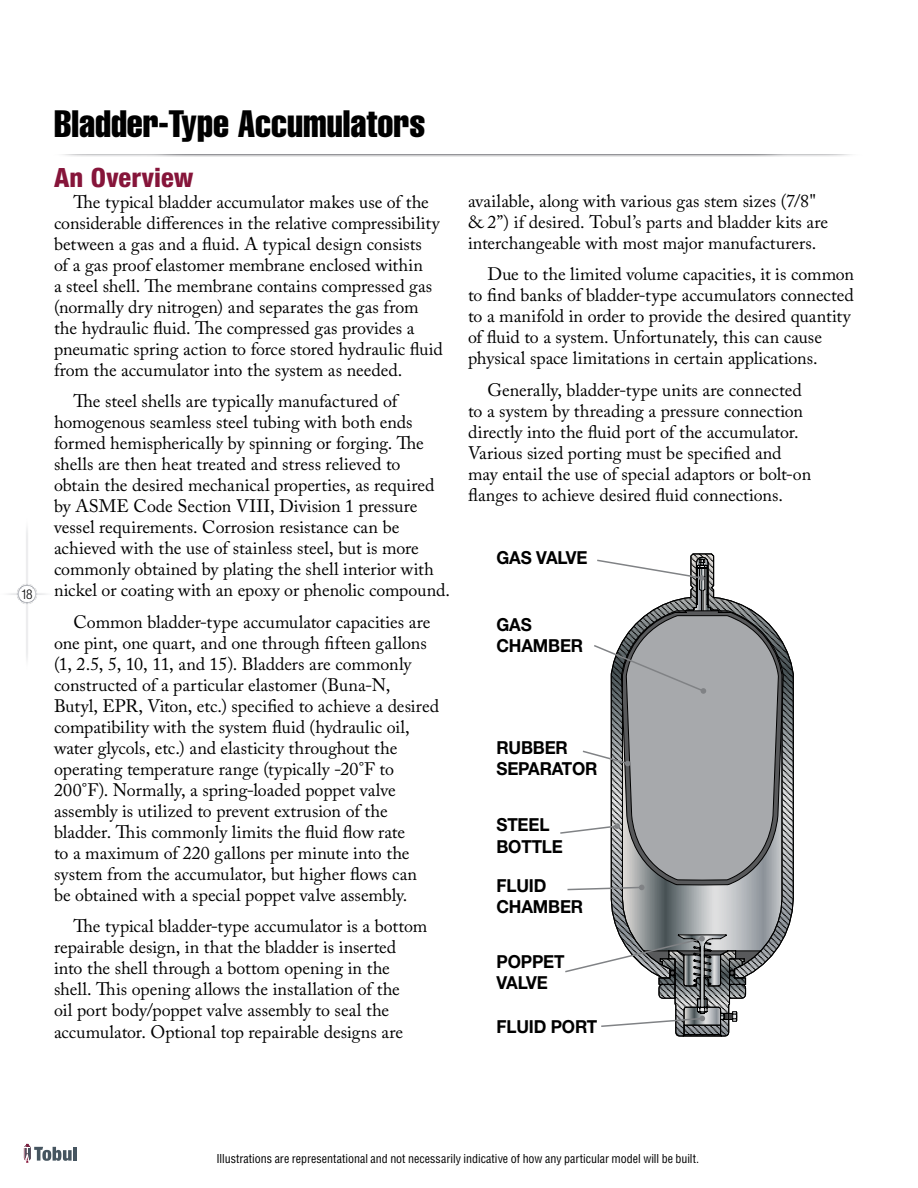
<style>
.page{position:relative;width:918px;height:1188px;background:#fff}
.page>*{position:absolute;margin:0;border:0;box-sizing:border-box;transform-origin:0 0}
.t1{font:extra-condensed 37.5px "Helvetica";color:#000}
.t2{font:28.5px "Helvetica Neue H87";letter-spacing:-.005em;color:#86153a}
.t3{font:18px/21px "Adobe Caslon Pro";letter-spacing:-.005em;color:#000}
.t4{font:700 18px/21.6px "Helvetica Neue";letter-spacing:-.01em;color:#000;scale:.95 1}
.t5{font:300 condensed 13.5px "Helvetica Neue";color:#000}
.t6{font:condensed 12px "Helvetica";color:#000}
</style>
<div class="page">
<img style="left:8px;top:528px;width:39px;height:132px">
<svg style="left:610px;top:553px;width:184px;height:414px"></svg>
<svg style="left:560px;top:557px;width:218px;height:334px"></svg>
<svg style="left:565px;top:935px;width:196px;height:102px"></svg>
<hr style="left:73px;top:1147px;width:4px;height:14px;background:#465560">
<svg style="left:23px;top:1143px;width:49px;height:20px"></svg>
<p class="t5" style="left:21px;top:586px;width:13px">18</p>
<h1 class="t1" style="left:54px;top:100px;width:373px">Bladder-Type Accumulators</h1>
<h2 class="t2" style="left:54px;top:158px;width:141px">An Overview</h2>
<p class="t3" style="left:54px;top:191px;width:390px;text-indent:19px">The typical bladder accumulator makes use of the considerable differences in the relative compressibility between a gas and a fluid. A typical design consists<br>of a gas proof elastomer membrane enclosed within<br>a steel shell. The membrane contains compressed gas (normally dry nitrogen) and separates the gas from the hydraulic fluid. The compressed gas provides a pneumatic spring action to force stored hydraulic fluid from the accumulator into the system as needed.</p>
<p class="t3" style="left:54px;top:391px;width:398px;text-indent:19px">The steel shells are typically manufactured of homogenous seamless steel tubing with both ends formed hemispherically by spinning or forging. The shells are then heat treated and stress relieved to obtain the desired mechanical properties, as required by ASME Code Section VIII, Division 1 pressure vessel requirements. Corrosion resistance can be achieved with the use of stainless steel, but is more commonly obtained by plating the shell interior with nickel or coating with an epoxy or phenolic compound.</p>
<p class="t3" style="left:54px;top:611px;width:387px;text-indent:19px">Common bladder-type accumulator capacities are one pint, one quart, and one through fifteen gallons (1, 2.5, 5, 10, 11, and 15). Bladders are commonly constructed of a particular elastomer (Buna-N, Butyl, EPR, Viton, etc.) specified to achieve a desired compatibility with the system fluid (hydraulic oil, water glycols, etc.) and elasticity throughout the operating temperature range (typically -20°F to 200°F). Normally, a spring-loaded poppet valve assembly is utilized to prevent extrusion of the bladder. This commonly limits the fluid flow rate<br>to a maximum of 220 gallons per minute into the system from the accumulator, but higher flows can<br>be obtained with a special poppet valve assembly.</p>
<p class="t3" style="left:54px;top:916px;width:375px;text-indent:19px">The typical bladder-type accumulator is a bottom repairable design, in that the bladder is inserted into the shell through a bottom opening in the shell. This opening allows the installation of the<br>oil port body/poppet valve assembly to seal the accumulator. Optional top repairable designs are</p>
<p class="t3" style="left:468px;top:190px;width:362px">available, along with various gas stem sizes (7/8" &amp; 2”) if desired. Tobul’s parts and bladder kits are interchangeable with most major manufacturers.</p>
<p class="t3" style="left:468px;top:264px;width:388px;text-indent:19px">Due to the limited volume capacities, it is common to find banks of bladder-type accumulators connected to a manifold in order to provide the desired quantity of fluid to a system. Unfortunately, this can cause physical space limitations in certain applications.</p>
<p class="t3" style="left:468px;top:379px;width:345px;text-indent:19px">Generally, bladder-type units are connected to a system by threading a pressure connection directly into the fluid port of the accumulator.<br>Various sized porting must be specified and may entail the use of special adaptors or bolt-on flanges to achieve desired fluid connections.</p>
<p class="t4" style="left:496px;top:547px;width:97px">GAS VALVE</p>
<p class="t4" style="left:496px;top:613px;width:93px">GAS<br>CHAMBER</p>
<p class="t4" style="left:496px;top:736px;width:108px">RUBBER<br>SEPARATOR</p>
<p class="t4" style="left:496px;top:814px;width:71px">STEEL<br>BOTTLE</p>
<p class="t4" style="left:496px;top:874px;width:93px">FLUID<br>CHAMBER</p>
<p class="t4" style="left:496px;top:950px;width:73px">POPPET<br>VALVE</p>
<p class="t4" style="left:496px;top:1016px;width:108px">FLUID PORT</p>
<p class="t6" style="left:216px;top:1151px;width:484px">Illustrations are representational and not necessarily indicative of how any particular model will be built.</p>
</div>
